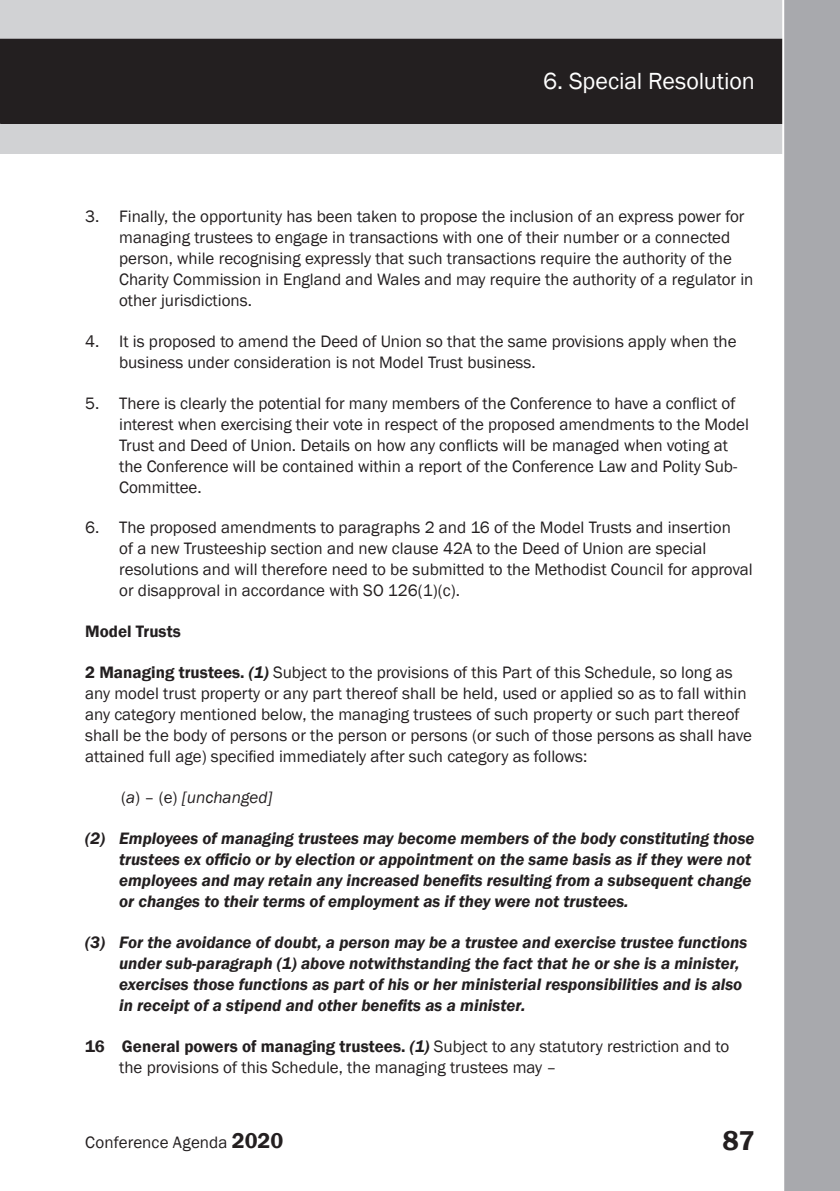
<style>
.page{position:relative;width:840px;height:1191px;background:#fff}
.page>*{position:absolute;margin:0;border:0;box-sizing:border-box;transform-origin:0 0}
.t1{font:600 28px "Franklin Gothic";color:#231f20}
.t2{font:24px "Franklin Gothic";letter-spacing:-.005em;color:#fff}
.t3{font:17px/21px "Franklin Gothic";color:#231f20}
.t4{font:italic 600 17px/21px "Franklin Gothic";color:#231f20}
.t5{font:italic 17px "Franklin Gothic";color:#231f20}
.t6{font:600 17px "Franklin Gothic";color:#231f20}
.s1{font-weight:600}
.s2{font-weight:600;font-style:italic}
.s3{font-style:normal}
.s4{font-weight:600;font-size:22px}
</style>
<div class="page">
<div style="left:0;top:0;width:839px;height:154px;background:#d1d2d4"></div>
<div style="left:0;top:39px;width:839px;height:84px;background:#231f20"></div>
<div style="left:0;top:39px;width:839px;height:85px;border:1px solid #231f20"></div>
<div style="left:781px;top:0;width:58px;height:1191px;background:#a8a9ad"></div>
<h2 class="t2" style="left:543px;top:66px;width:213px">6. Special Resolution</h2>
<p class="t3" style="left:119px;top:206px;width:635px;text-indent:-34px">3. Finally, the opportunity has been taken to propose the inclusion of an express power for managing trustees to engage in transactions with one of their number or a connected person, while recognising expressly that such transactions require the authority of the Charity Commission in England and Wales and may require the authority of a regulator in other jurisdictions.</p>
<p class="t3" style="left:119px;top:331px;width:618px;text-indent:-34px">4. It is proposed to amend the Deed of Union so that the same provisions apply when the business under consideration is not Model Trust business.</p>
<p class="t3" style="left:119px;top:393px;width:631px;text-indent:-34px">5. There is clearly the potential for many members of the Conference to have a conflict of interest when exercising their vote in respect of the proposed amendments to the Model Trust and Deed of Union. Details on how any conflicts will be managed when voting at the Conference will be contained within a report of the Conference Law and Polity Sub-Committee.</p>
<p class="t3" style="left:119px;top:517px;width:635px;text-indent:-34px">6. The proposed amendments to paragraphs 2 and 16 of the Model Trusts and insertion<br>of a new Trusteeship section and new clause 42A to the Deed of Union are special resolutions and will therefore need to be submitted to the Methodist Council for approval or disapproval in accordance with SO 126(1)(c).</p>
<p class="t6" style="left:85px;top:621px;width:97px">Model Trusts</p>
<p class="t3" style="left:85px;top:662px;width:668px"><span class="s1">2 Managing trustees.</span> <span class="s2">(1)</span> Subject to the provisions of this Part of this Schedule, so long as any model trust property or any part thereof shall be held, used or applied so as to fall within any category mentioned below, the managing trustees of such property or such part thereof shall be the body of persons or the person or persons (or such of those persons as shall have attained full age) specified immediately after such category as follows:</p>
<p class="t5" style="left:121px;top:786px;width:153px"><span class="s3">(</span>a<span class="s3">) – (e)</span> [unchanged]</p>
<p class="t4" style="left:119px;top:827px;width:636px;text-indent:-34px">(2) Employees of managing trustees may become members of the body constituting those trustees ex officio or by election or appointment on the same basis as if they were not employees and may retain any increased benefits resulting from a subsequent change or changes to their terms of employment as if they were not trustees.</p>
<p class="t4" style="left:119px;top:931px;width:629px;text-indent:-34px">(3) For the avoidance of doubt, a person may be a trustee and exercise trustee functions under sub-paragraph (1) above notwithstanding the fact that he or she is a minister, exercises those functions as part of his or her ministerial responsibilities and is also in receipt of a stipend and other benefits as a minister.</p>
<p class="t3" style="left:119px;top:1035px;width:611px;text-indent:-34px"><span class="s1">16 General powers of managing trustees.</span> <span class="s2">(1)</span> Subject to any statutory restriction and to the provisions of this Schedule, the managing trustees may –</p>
<p class="t3" style="left:85px;top:1131px;width:200px">Conference Agenda <span class="s4">2020</span></p>
<h1 class="t1" style="left:722px;top:1123px;width:34px">87</h1>
</div>
